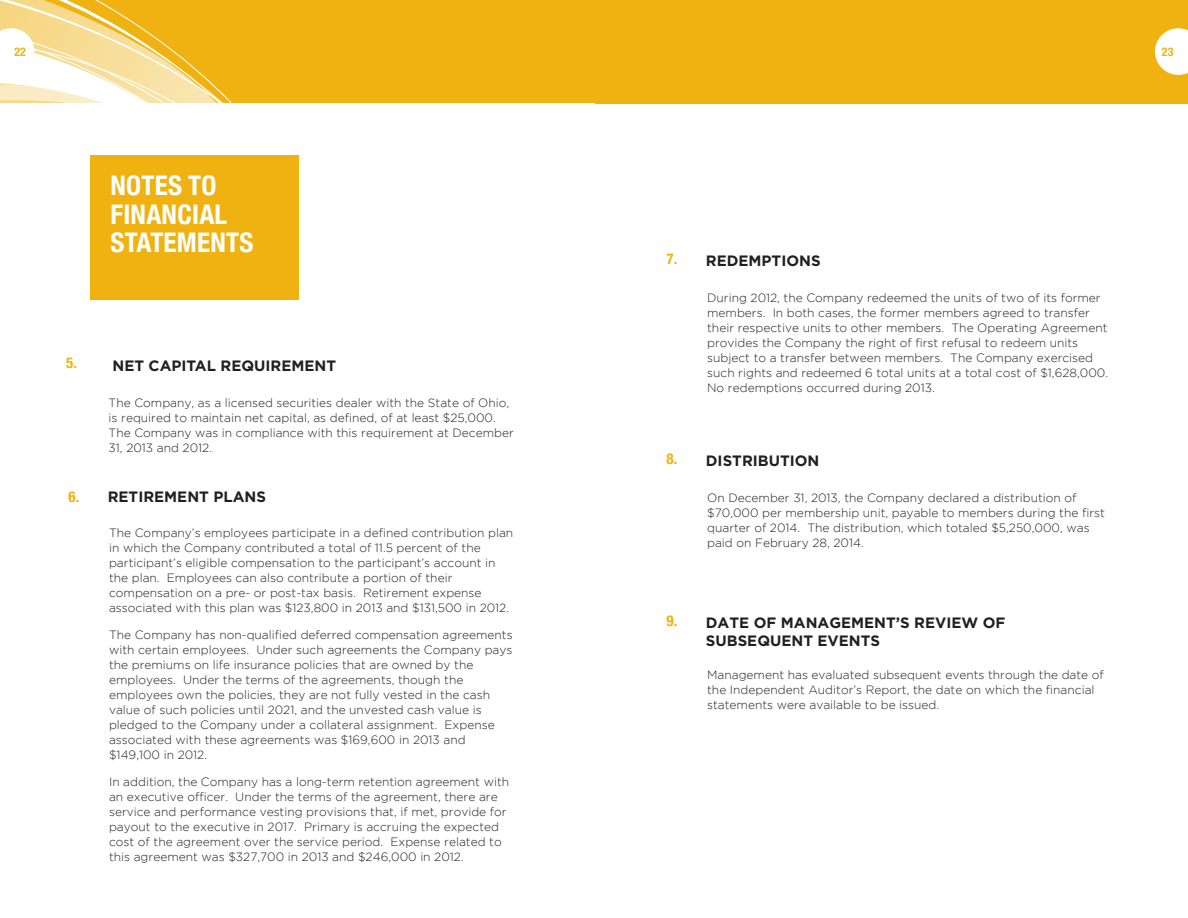
<style>
.page{position:relative;width:1188px;height:918px;background:#fff}
.page>*{position:absolute;margin:0;border:0;box-sizing:border-box;transform-origin:0 0}
.t1{font:700 condensed 27px/28.5px "Helvetica Neue";letter-spacing:.01em;color:#fff}
.t2{font:700 15px/18px "Gotham";color:#231f20}
.t3{font:700 condensed 15px "Helvetica Neue";color:#efb211}
.t4{font:300 12px/15px "Gotham";color:#231f20}
.t5{font:700 condensed 12px "Helvetica Neue";color:#efb211}
.s1{font-family:"Helvetica Neue";font-stretch:condensed;color:#efb211}
</style>
<div class="page">
<div style="left:0;top:0;width:1188px;height:103px;background:#efb211"></div>
<svg style="left:0;top:0;width:232px;height:103px"></svg>
<svg style="left:0;top:28px;width:35px;height:47px;background:#fefbf4"></svg>
<svg style="left:1155px;top:28px;width:33px;height:47px;background:#fcf2d7"></svg>
<div style="left:91px;top:155px;width:208px;height:145px;background:#efb211"></div>
<p class="t5" style="left:15px;top:42px;width:13px">22</p>
<p class="t5" style="left:1162px;top:42px;width:13px">23</p>
<h1 class="t1" style="left:111px;top:169px;width:144px">NOTES TO<br>FINANCIAL<br>STATEMENTS</h1>
<p class="t2" style="left:66px;top:356px;width:271px"><sup>5.</sup> NET CAPITAL REQUIREMENT</p>
<p class="t4" style="left:109px;top:395px;width:407px">The Company, as a licensed securities dealer with the State of Ohio, is required to maintain net capital, as defined, of at least $25,000.<br>The Company was in compliance with this requirement at December 31, 2013 and 2012.</p>
<p class="t2" style="left:68px;top:488px;width:199px"><span class="s1">6.</span> RETIREMENT PLANS</p>
<p class="t4" style="left:109px;top:525px;width:406px">The Company’s employees participate in a defined contribution plan in which the Company contributed a total of 11.5 percent of the participant’s eligible compensation to the participant’s account in the plan. Employees can also contribute a portion of their compensation on a pre- or post-tax basis. Retirement expense associated with this plan was $123,800 in 2013 and $131,500 in 2012.</p>
<p class="t4" style="left:109px;top:627px;width:405px">The Company has non-qualified deferred compensation agreements with certain employees. Under such agreements the Company pays the premiums on life insurance policies that are owned by the employees. Under the terms of the agreements, though the employees own the policies, they are not fully vested in the cash value of such policies until 2021, and the unvested cash value is pledged to the Company under a collateral assignment. Expense associated with these agreements was $169,600 in 2013 and $149,100 in 2012.</p>
<p class="t4" style="left:109px;top:774px;width:402px">In addition, the Company has a long-term retention agreement with an executive officer. Under the terms of the agreement, there are service and performance vesting provisions that, if met, provide for payout to the executive in 2017. Primary is accruing the expected cost of the agreement over the service period. Expense related to this agreement was $327,700 in 2013 and $246,000 in 2012.</p>
<p class="t2" style="left:667px;top:251px;width:155px"><span class="s1">7.</span> REDEMPTIONS</p>
<p class="t4" style="left:707px;top:290px;width:402px">During 2012, the Company redeemed the units of two of its former members. In both cases, the former members agreed to transfer their respective units to other members. The Operating Agreement provides the Company the right of first refusal to redeem units subject to a transfer between members. The Company exercised such rights and redeemed 6 total units at a total cost of $1,628,000.<br>No redemptions occurred during 2013.</p>
<p class="t2" style="left:667px;top:451px;width:154px"><span class="s1">8.</span> DISTRIBUTION</p>
<p class="t4" style="left:707px;top:490px;width:399px">On December 31, 2013, the Company declared a distribution of $70,000 per membership unit, payable to members during the first quarter of 2014. The distribution, which totaled $5,250,000, was paid on February 28, 2014.</p>
<p class="t3" style="left:667px;top:608px;width:12px">9.</p>
<p class="t2" style="left:706px;top:613px;width:301px">DATE OF MANAGEMENT’S REVIEW OF<br>SUBSEQUENT EVENTS</p>
<p class="t4" style="left:707px;top:667px;width:398px">Management has evaluated subsequent events through the date of the Independent Auditor’s Report, the date on which the financial statements were available to be issued.</p>
</div>
